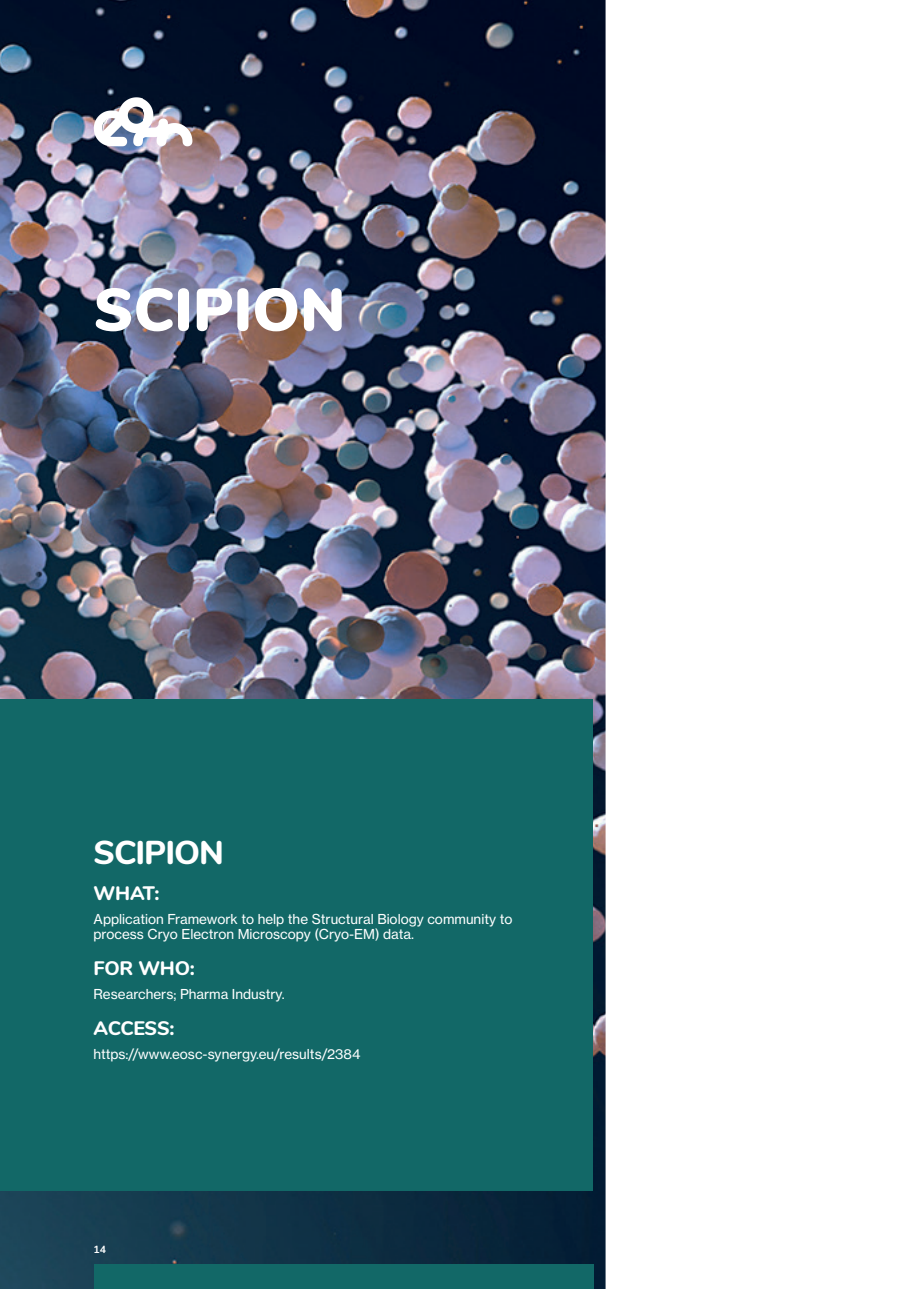
<style>
.page{position:relative;width:919px;height:1289px;background:#fff}
.page>*{position:absolute;margin:0;border:0;box-sizing:border-box;transform-origin:0 0}
.t1{font:900 60px "Nunito";color:#fff}
.t2{font:800 33px "Nunito";letter-spacing:-.03em;color:#fff}
.t3{font:800 19.5px "Nunito";letter-spacing:-.01em;color:#fff}
.t4{font:13.5px/15px "N Haas Grotesk TX Pro 55 Rg";color:#fff}
.t5{font:700 10.5px "Nunito";color:#fff}
</style>
<div class="page">
<img style="left:0;top:0;width:605px;height:1288px">
<div style="left:94px;top:1264px;width:499px;height:24px;background:#126867"></div>
<div style="left:0;top:699px;width:592px;height:491px;background:#126867"></div>
<img style="left:94px;top:98px;width:99px;height:49px">
<h1 class="t1" style="left:94px;top:265px;width:253px">SCIPION</h1>
<h2 class="t2" style="left:94px;top:828px;width:132px">SCIPION</h2>
<h3 class="t3" style="left:94px;top:879px;width:68px">WHAT:</h3>
<p class="t4" style="left:94px;top:911px;width:420px">Application Framework to help the Structural Biology community to process Cryo Electron Microscopy (Cryo-EM) data.</p>
<h3 class="t3" style="left:94px;top:954px;width:103px">FOR WHO:</h3>
<p class="t4" style="left:94px;top:986px;width:192px">Researchers; Pharma Industry.</p>
<h3 class="t3" style="left:94px;top:1014px;width:83px">ACCESS:</h3>
<p class="t4" style="left:94px;top:1046px;width:268px">https://www.eosc-synergy.eu/results/2384</p>
<p class="t5" style="left:94px;top:1241px;width:14px">14</p>
</div>
